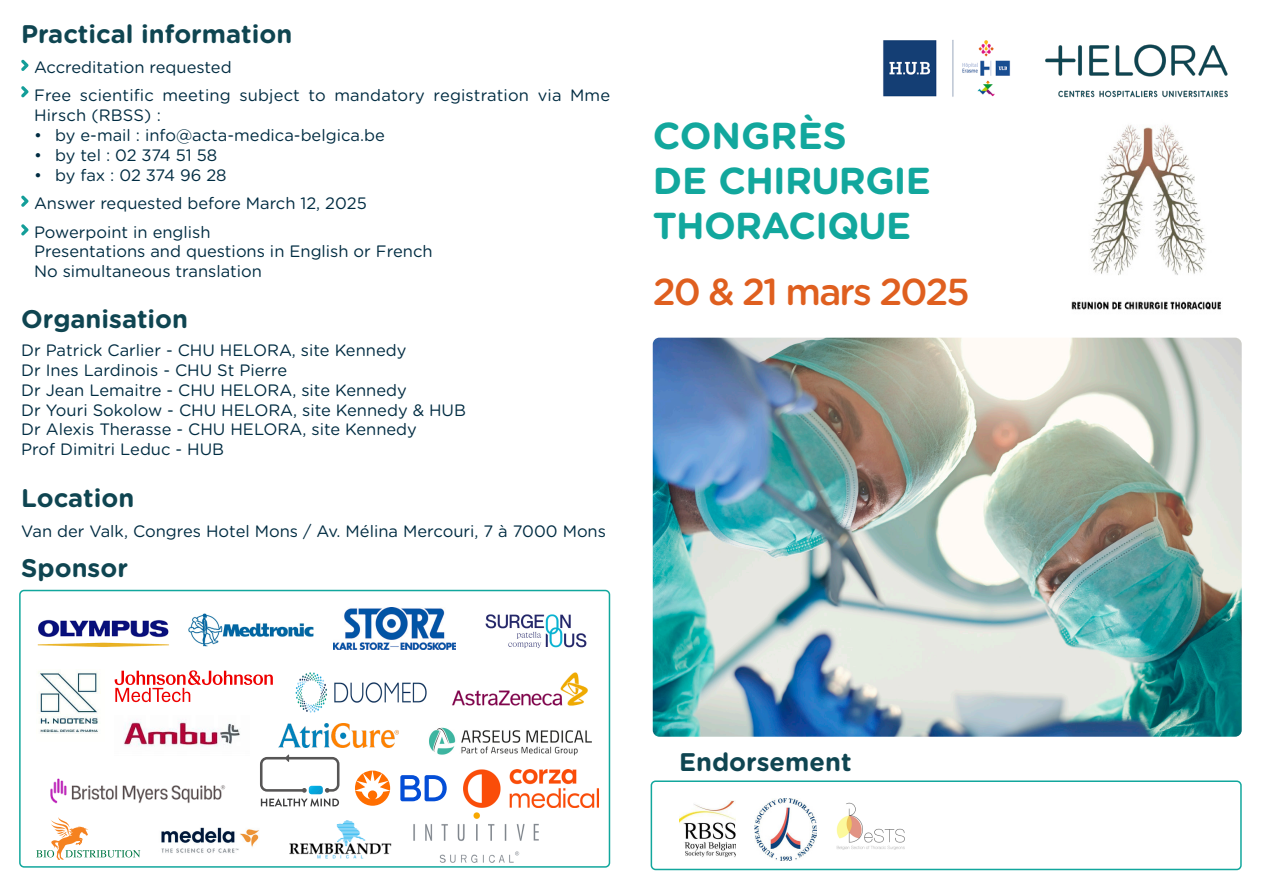
<style>
.page{position:relative;width:1263px;height:893px;background:#fff}
.page>*{position:absolute;margin:0;border:0;box-sizing:border-box;transform-origin:0 0}
.t1{font:700 37.5px/45px "Gotham Rounded";letter-spacing:-.02em;color:#12a79d}
.t2{font:500 37.5px "Gotham Rounded";letter-spacing:-.05em;color:#df5f1f}
.t3{font:700 37.5px "Gotham Rounded";color:#12a79d}
.t4{font:700 25.5px "Gotham Rounded";color:#0f4551}
.t5{font:16.5px/19.8px "Gotham Rounded";color:#002c42}
</style>
<div class="page">
<div style="left:19px;top:590px;width:591px;height:278px;border:2px solid #12a79d;border-radius:4px"></div>
<img style="left:653px;top:338px;width:589px;height:399px">
<img style="left:189px;top:613px;width:125px;height:33px">
<img style="left:37px;top:619px;width:132px;height:28px">
<svg style="left:21px;top:60px;width:7px;height:11px"></svg>
<svg style="left:21px;top:86px;width:7px;height:11px"></svg>
<svg style="left:21px;top:195px;width:7px;height:12px"></svg>
<svg style="left:21px;top:224px;width:7px;height:11px"></svg>
<img style="left:485px;top:614px;width:102px;height:34px">
<img style="left:464px;top:769px;width:135px;height:38px">
<img style="left:452px;top:672px;width:136px;height:34px">
<svg style="left:400px;top:775px;width:47px;height:26px"></svg>
<svg style="left:355px;top:771px;width:35px;height:35px"></svg>
<img style="left:1045px;top:44px;width:183px;height:54px">
<img style="left:1071px;top:125px;width:150px;height:185px">
<div style="left:651px;top:780px;width:591px;height:90px;border:2px solid #12a79d;border-radius:4px"></div>
<img style="left:755px;top:798px;width:62px;height:62px">
<img style="left:836px;top:802px;width:69px;height:48px">
<img style="left:679px;top:801px;width:57px;height:56px">
<img style="left:295px;top:672px;width:132px;height:41px">
<img style="left:50px;top:778px;width:176px;height:26px">
<img style="left:883px;top:40px;width:127px;height:57px">
<img style="left:333px;top:607px;width:123px;height:42px">
<img style="left:38px;top:671px;width:60px;height:63px">
<svg style="left:115px;top:670px;width:158px;height:32px"></svg>
<svg style="left:260px;top:754px;width:79px;height:52px"></svg>
<img style="left:123px;top:720px;width:117px;height:27px">
<svg style="left:36px;top:817px;width:104px;height:43px"></svg>
<img style="left:429px;top:727px;width:162px;height:28px">
<img style="left:161px;top:827px;width:98px;height:26px">
<img style="left:279px;top:724px;width:120px;height:23px">
<img style="left:414px;top:812px;width:124px;height:50px">
<img style="left:289px;top:820px;width:103px;height:39px">
<p class="t4" style="left:21px;top:15px;width:272px">Practical information</p>
<p class="t5" style="left:34px;top:56px;width:199px">Accreditation requested</p>
<p class="t5" style="left:34px;top:85px;width:578px">Free scientific meeting subject to mandatory registration via Mme<br>Hirsch (RBSS) :</p>
<p class="t5" style="left:34px;top:124px;width:352px">• by e-mail : info@acta-medica-belgica.be</p>
<p class="t5" style="left:34px;top:144px;width:185px">• by tel : 02 374 51 58</p>
<p class="t5" style="left:34px;top:164px;width:194px">• by fax : 02 374 96 28</p>
<p class="t5" style="left:34px;top:193px;width:334px">Answer requested before March 12, 2025</p>
<p class="t5" style="left:34px;top:221px;width:178px">Powerpoint in english</p>
<p class="t5" style="left:34px;top:241px;width:400px">Presentations and questions in English or French</p>
<p class="t5" style="left:34px;top:261px;width:230px">No simultaneous translation</p>
<p class="t4" style="left:21px;top:300px;width:168px">Organisation</p>
<p class="t5" style="left:21px;top:340px;width:387px">Dr Patrick Carlier - CHU HELORA, site Kennedy</p>
<p class="t5" style="left:21px;top:359px;width:268px">Dr Ines Lardinois - CHU St Pierre</p>
<p class="t5" style="left:21px;top:379px;width:387px">Dr Jean Lemaitre - CHU HELORA, site Kennedy</p>
<p class="t5" style="left:21px;top:399px;width:446px">Dr Youri Sokolow - CHU HELORA, site Kennedy &amp; HUB</p>
<p class="t5" style="left:21px;top:419px;width:397px">Dr Alexis Therasse - CHU HELORA, site Kennedy</p>
<p class="t5" style="left:21px;top:439px;width:204px">Prof Dimitri Leduc - HUB</p>
<p class="t4" style="left:21px;top:480px;width:115px">Location</p>
<p class="t5" style="left:21px;top:521px;width:586px">Van der Valk, Congres Hotel Mons / Av. Mélina Mercouri, 7 à 7000 Mons</p>
<p class="t4" style="left:21px;top:550px;width:108px">Sponsor</p>
<p class="t3" style="left:653px;top:108px;width:196px">CONGRÈS</p>
<p class="t1" style="left:653px;top:157px;width:280px">DE CHIRURGIE<br>THORACIQUE</p>
<p class="t2" style="left:653px;top:265px;width:319px">20 &amp; 21 mars 2025</p>
<p class="t4" style="left:679px;top:744px;width:174px">Endorsement</p>
</div>
